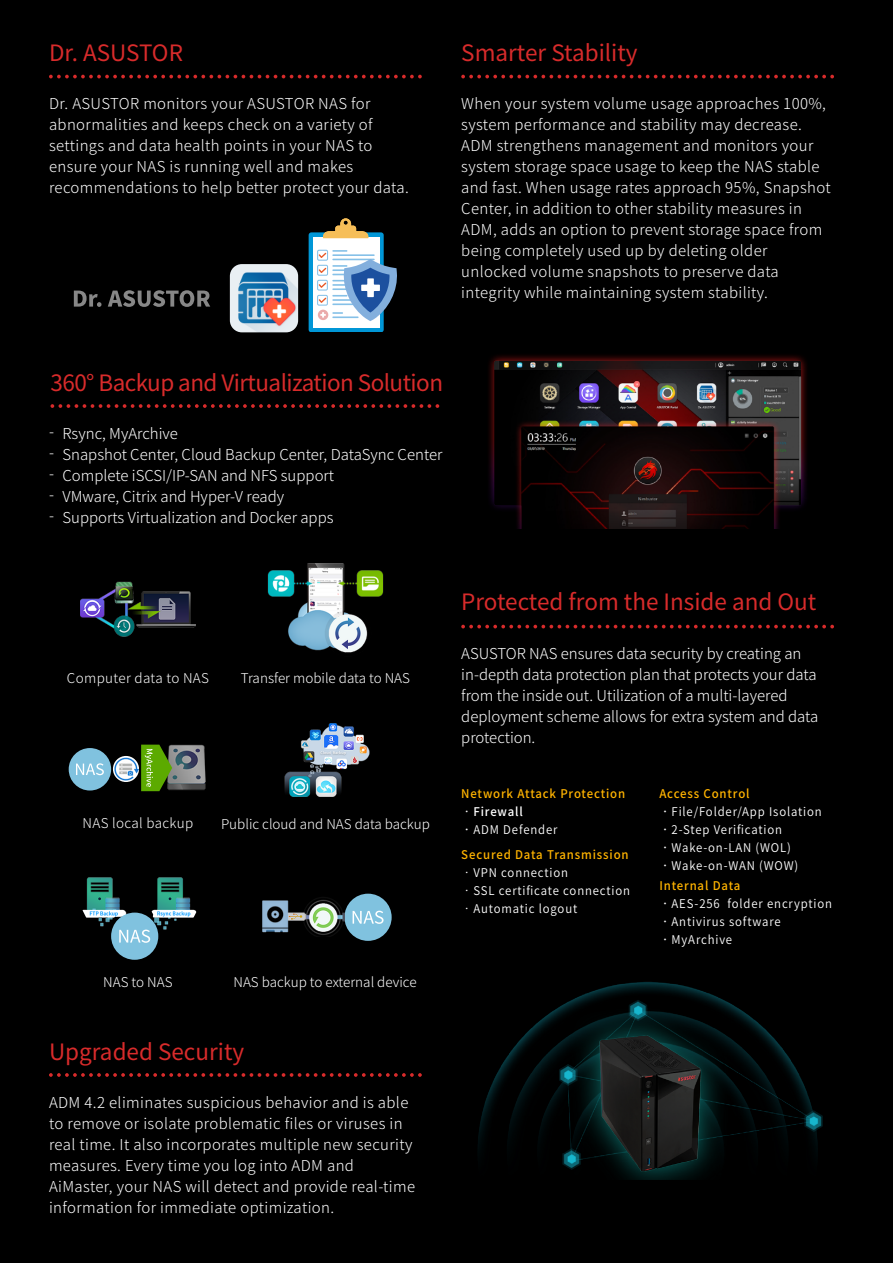
<style>
.page{position:relative;width:893px;height:1263px;background:#000}
.page>*{position:absolute;margin:0;border:0;box-sizing:border-box;transform-origin:0 0}
.t1{font:22.5px "Noto Sans CJ Ktc";color:#d82b2b}
.t2{font:22.5px "Noto Sans CJ Ktc";letter-spacing:-.025em;color:#d82b2b}
.t3{font:300 15px/21px "Noto Sans CJ Ktc";letter-spacing:.025em;color:#fff}
.t4{font:300 15px/21px "Noto Sans CJ Ktc";color:#fff}
.t5{font:300 13.5px "Noto Sans CJ Ktc";color:#fff}
.t6{font:300 13.5px "Noto Sans CJ Ktc";letter-spacing:.025em;color:#fff}
.t7{font:600 12px/18px "Noto Sans CJ Ktc";letter-spacing:.075em;color:#fff;scale:.95 1}
.t8{font:500 12px "Noto Sans CJ Ktc";letter-spacing:.075em;color:#ffb400;scale:.95 1}
.s1{font-weight:500}
.s2{font-family:"Adobe Ming Std";font-weight:300}
.s3{font-weight:500;color:#ffb400}
</style>
<div class="page">
<svg style="left:51px;top:404px;width:388px;height:4px"></svg>
<img style="left:80px;top:581px;width:116px;height:56px">
<img style="left:268px;top:563px;width:115px;height:90px">
<img style="left:284px;top:723px;width:86px;height:74px">
<div style="left:344px;top:894px;width:48px;height:47px;background:#80c2df;border-radius:50%"></div>
<svg style="left:353px;top:911px;width:31px;height:13px"></svg>
<img style="left:263px;top:897px;width:81px;height:39px">
<img style="left:82px;top:877px;width:115px;height:57px">
<div style="left:111px;top:912px;width:47px;height:48px;background:#80c2df;border-radius:50%"></div>
<svg style="left:119px;top:929px;width:31px;height:14px"></svg>
<div style="left:69px;top:748px;width:42px;height:42px;background:#80c2df;border-radius:50%"></div>
<svg style="left:76px;top:763px;width:28px;height:12px"></svg>
<img style="left:171px;top:744px;width:35px;height:46px">
<svg style="left:141px;top:745px;width:31px;height:46px"></svg>
<img style="left:113px;top:756px;width:26px;height:26px;border-radius:13px">
<svg style="left:49px;top:75px;width:373px;height:3px"></svg>
<svg style="left:309px;top:218px;width:88px;height:114px"></svg>
<img style="left:230px;top:264px;width:68px;height:68px">
<svg style="left:74px;top:291px;width:28px;height:16px"></svg>
<svg style="left:108px;top:290px;width:102px;height:17px"></svg>
<svg style="left:49px;top:1073px;width:373px;height:4px"></svg>
<svg style="left:461px;top:75px;width:373px;height:3px"></svg>
<svg style="left:461px;top:625px;width:373px;height:3px"></svg>
<img style="left:478px;top:982px;width:344px;height:197px">
<img style="left:489px;top:355px;width:318px;height:173px">
<h1 class="t1" style="left:49px;top:40px;width:135px">Dr. ASUSTOR</h1>
<p class="t3" style="left:49px;top:94px;width:361px">Dr. ASUSTOR monitors your ASUSTOR NAS for abnormalities and keeps check on a variety of settings and data health points in your NAS to ensure your NAS is running well and makes recommendations to help better protect your data.</p>
<h1 class="t1" style="left:461px;top:40px;width:178px">Smarter Stability</h1>
<p class="t3" style="left:461px;top:94px;width:371px">When your system volume usage approaches 100%, system performance and stability may decrease.<br>ADM strengthens management and monitors your system storage space usage to keep the NAS stable and fast. When usage rates approach 95%, Snapshot Center, in addition to other stability measures in ADM, adds an option to prevent storage space from being completely used up by deleting older unlocked volume snapshots to preserve data integrity while maintaining system stability.</p>
<h1 class="t2" style="left:51px;top:370px;width:394px">360° Backup and Virtualization Solution</h1>
<p class="t4" style="left:63px;top:423px;width:382px">Rsync, MyArchive<br>Snapshot Center, Cloud Backup Center, DataSync Center Complete iSCSI/IP-SAN and NFS support<br>VMware, Citrix and Hyper-V ready<br>Supports Virtualization and Docker apps</p>
<p class="t3" style="left:49px;top:421px;width:6px;text-align:justify">- - - - -</p>
<p class="t6" style="left:67px;top:670px;width:144px">Computer data to NAS</p>
<p class="t5" style="left:241px;top:670px;width:171px">Transfer mobile data to NAS</p>
<p class="t6" style="left:83px;top:815px;width:112px">NAS local backup</p>
<p class="t5" style="left:221px;top:817px;width:210px">Public cloud and NAS data backup</p>
<p class="t5" style="left:103px;top:974px;width:71px">NAS to NAS</p>
<p class="t5" style="left:233px;top:974px;width:185px">NAS backup to external device</p>
<h1 class="t1" style="left:49px;top:1038px;width:197px">Upgraded Security</h1>
<p class="t3" style="left:49px;top:1092px;width:368px">ADM 4.2 eliminates suspicious behavior and is able to remove or isolate problematic files or viruses in real time. It also incorporates multiple new security measures. Every time you log into ADM and AiMaster, your NAS will detect and provide real-time information for immediate optimization.</p>
<h1 class="t1" style="left:461px;top:589px;width:357px">Protected from the Inside and Out</h1>
<p class="t4" style="left:461px;top:643px;width:359px">ASUSTOR NAS ensures data security by creating an in-depth data protection plan that protects your data from the inside out. Utilization of a multi-layered deployment scheme allows for extra system and data protection.</p>
<p class="t8" style="left:461px;top:786px;width:174px">Network Attack Protection</p>
<p class="t7" style="left:461px;top:802px;width:103px"><span class="s1">•Firewall </span><span class="s2">‧</span>ADM Defender</p>
<p class="t8" style="left:461px;top:848px;width:178px">Secured Data Transmission</p>
<p class="t7" style="left:461px;top:864px;width:114px">•VPN connection</p>
<p class="t7" style="left:461px;top:882px;width:179px">•SSL certificate connection</p>
<p class="t7" style="left:461px;top:900px;width:124px">•Automatic logout</p>
<p class="t7" style="left:659px;top:784px;width:172px"><span class="s3">Access Control </span><span class="s2">‧</span>File/Folder/App Isolation <span class="s2">‧</span>2-Step Verification <span class="s2">‧</span>Wake-on-LAN (WOL) <span class="s2">‧</span>Wake-on-WAN (WOW)</p>
<p class="t7" style="left:659px;top:877px;width:183px"><span class="s3">Internal Data<br></span><span class="s2">‧</span>AES-256 folder encryption <span class="s2">‧</span>Antivirus software <span class="s2">‧</span>MyArchive</p>
</div>
